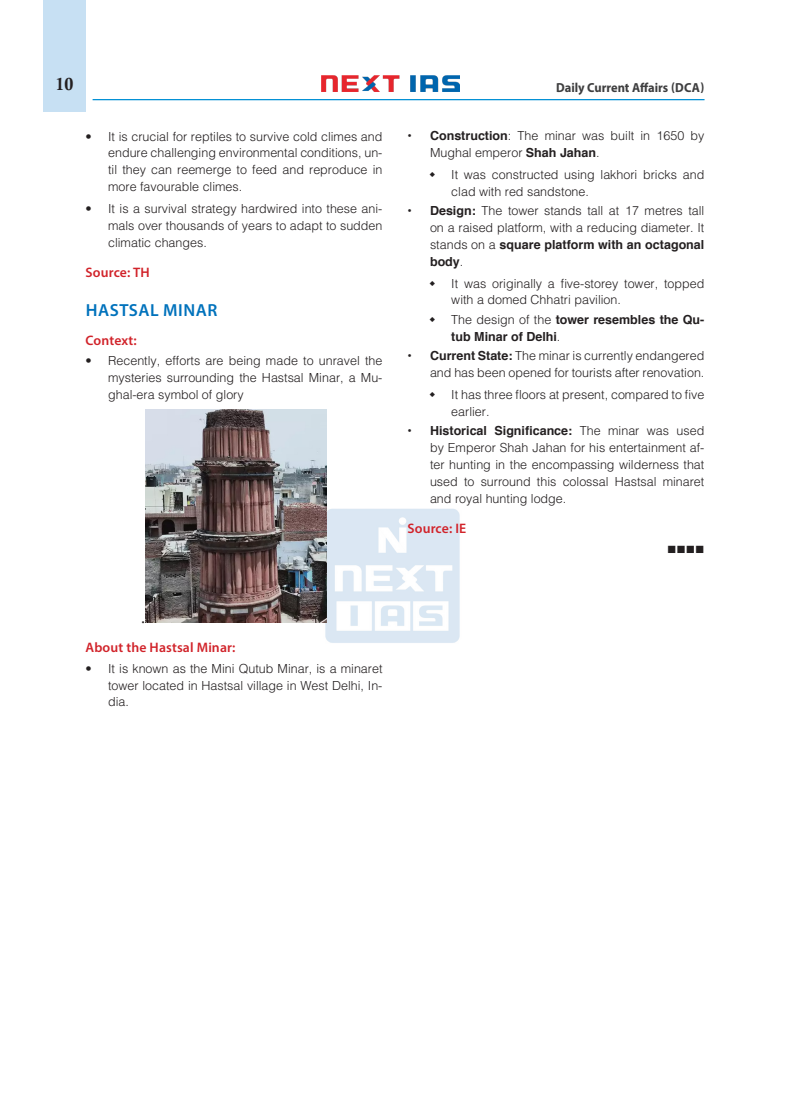
<style>
.page{position:relative;width:790px;height:1098px;background:#fff}
.page>*{position:absolute;margin:0;border:0;box-sizing:border-box;transform-origin:0 0}
.H-1{font:600 17.5px "Myriad Pro";letter-spacing:.03em;color:#0072bc}
.t1{font:17.5px "Calis MT Bol";color:#231f20}
.body{font:15px "Georgia";color:#231f20}
.H-2{font:600 13.75px "Myriad Pro";letter-spacing:.01em;color:#d1232a}
.t2{font:700 13.12px "Myriad Pro";color:#3e3e3f;scale:.95 1}
.t3{font:300 12.5px/16.9px "Helvetica";color:#231f20;text-align:justify}
.t4{font:700 12.5px/16.9px "Helvetica";color:#231f20}
.body-2{font:12.5px "Wingdings";color:#231f20}
.s1{font-weight:700}
.s2{font-weight:300}
</style>
<div class="page">
<div style="left:43px;top:0;width:42px;height:112px;background:#c7e0f3"></div>
<img style="left:321px;top:76px;width:138px;height:15px">
<hr style="left:92px;top:99px;width:612px;height:1px;background:#008fd5">
<img style="left:325px;top:506px;width:135px;height:137px">
<img style="left:145px;top:409px;width:181px;height:214px">
<h1 class="t1" style="left:56px;top:74px;width:19px">10</h1>
<p class="t2" style="left:555px;top:79px;width:157px">Daily Current Affairs (DCA)</p>
<p class="t3" style="left:108px;top:127px;width:276px;text-indent:-22px">• It is crucial for reptiles to survive cold climes and endure challenging environmental conditions, un&shy;til they can reemerge to feed and reproduce in more favourable climes.</p>
<p class="t3" style="left:108px;top:200px;width:276px;text-indent:-22px">• It is a survival strategy hardwired into these ani&shy;mals over thousands of years to adapt to sudden climatic changes.</p>
<p class="H-2" style="left:86px;top:264px;width:65px">Source: TH</p>
<p class="H-1" style="left:86px;top:298px;width:133px">HASTSAL MINAR</p>
<p class="H-2" style="left:86px;top:331px;width:53px">Context:</p>
<p class="t3" style="left:108px;top:352px;width:276px;text-indent:-22px">• Recently, efforts are being made to unravel the mysteries surrounding the Hastsal Minar, a Mu&shy;ghal-era symbol of glory</p>
<p class="t3" style="left:430px;top:127px;width:276px;text-indent:-22px"><span class="s1">• Construction</span>: The minar was built in 1650 by<br>Mughal emperor <span class="s1">Shah Jahan</span>.</p>
<p class="t3" style="left:451px;top:165px;width:254px">It was constructed using lakhori bricks and clad with red sandstone.</p>
<p class="t3" style="left:430px;top:202px;width:276px;text-indent:-22px"><span class="s1">• Design:</span> The tower stands tall at 17 metres tall on a raised platform, with a reducing diameter. It stands on a <span class="s1">square platform with an octagonal body</span>.</p>
<p class="t3" style="left:451px;top:274px;width:254px">It was originally a five-storey tower, topped with a domed Chhatri pavilion.</p>
<p class="t4" style="left:451px;top:311px;width:254px"><span class="s2">The design of the</span> tower resembles the Qu&shy;tub Minar of Delhi<span class="s2">.</span></p>
<p class="t3" style="left:407px;top:347px;width:298px;text-align:right"><span class="s1">• Current State:</span> The minar is currently endangered and has been opened for tourists after renovation.</p>
<p class="t3" style="left:451px;top:385px;width:254px">It has three floors at present, compared to five earlier.</p>
<p class="t3" style="left:430px;top:422px;width:276px;text-indent:-22px"><span class="s1">• Historical Significance:</span> The minar was used by Emperor Shah Jahan for his entertainment af&shy;ter hunting in the encompassing wilderness that used to surround this colossal Hastsal minaret and royal hunting lodge.</p>
<p class="H-2" style="left:407px;top:519px;width:60px">Source: IE</p>
<p class="body-2" style="left:666px;top:543px;width:39px">■■■■</p>
<p class="body" style="left:141px;top:608px;width:6px">.</p>
<p class="H-2" style="left:86px;top:638px;width:151px">About the Hastsal Minar:</p>
<p class="t3" style="left:108px;top:659px;width:276px;text-indent:-22px">• It is known as the Mini Qutub Minar, is a minaret tower located in Hastsal village in West Delhi, In&shy;dia.</p>
</div>
